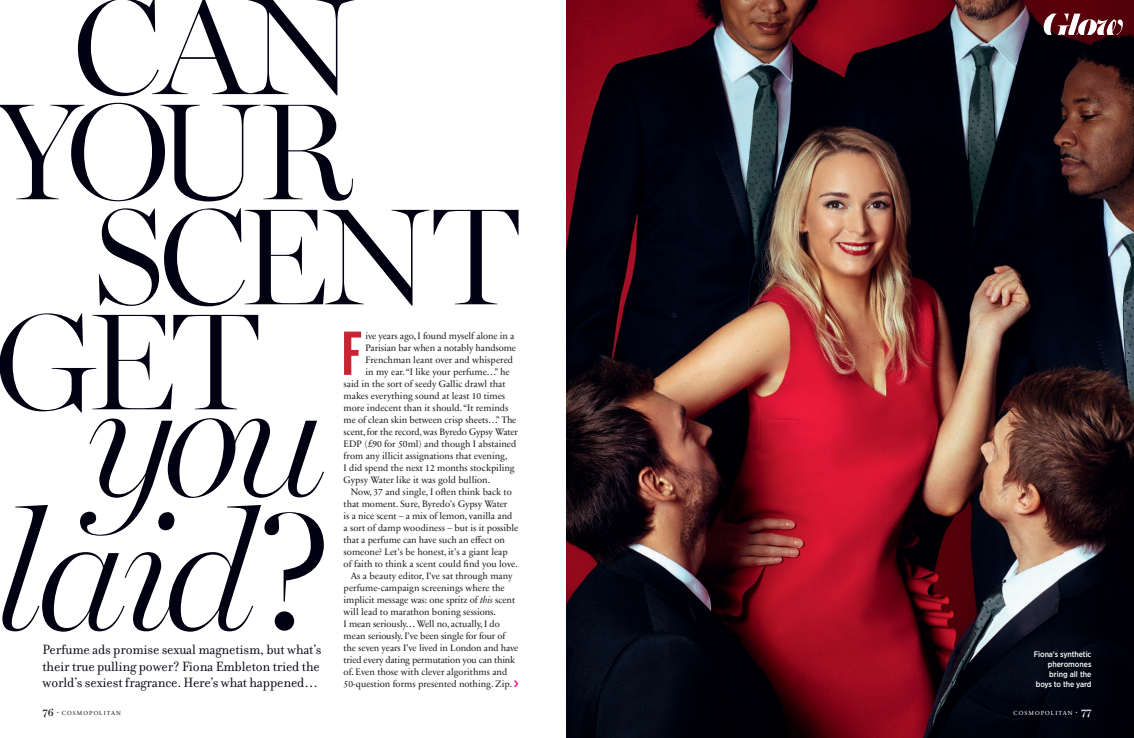
<style>
.page{position:relative;width:1134px;height:738px;background:#fff}
.page>*{position:absolute;margin:0;border:0;box-sizing:border-box;transform-origin:0 0}
.t1{font:italic 300 167.7px/133.7px "Miller Banner";letter-spacing:-.05em;color:#010111;text-align:center}
.t2{font:300 138px/105px "Miller Banner";letter-spacing:-.04em;color:#010111;text-align:center}
.t3{font:700 63.7px "Giorgio Sans";color:#c82434}
.t4{font:14.5px/16.5px "Filosofia OT";letter-spacing:-.01em;color:#010111;text-align:justify}
.t5{font:9.5px "Sabon Next LT Pro";color:#231f20}
.t6{font:9.5px "Sabon Next LT Pro";letter-spacing:-.02em;color:#231f20}
.t7{font:500 8px/10px "Gotham Narrow";letter-spacing:-.01em;color:#fff;text-align:right}
.t8{font:6px "Sabon Next LT Pro";letter-spacing:.17em;color:#fff}
.t9{font:6px "Sabon Next LT Pro";letter-spacing:.17em;color:#231f20}
.s1{font-style:normal}
.s2{font-family:"Miller Display";font-weight:600;font-size:10.5px}
.s3{font-family:"Miller Banner";font-weight:900}
.s4{font-style:italic}
</style>
<div class="page">
<img style="left:567px;top:0;width:567px;height:737px">
<svg style="left:1044px;top:14px;width:79px;height:21px"></svg>
<h2 class="t2" style="left:-1px;top:-8px;width:356px">CAN<br>YOUR</h2>
<h2 class="t2" style="left:92px;top:202px;width:429px">SCENT</h2>
<h2 class="t2" style="left:-6px;top:307px;width:266px">GET</h2>
<h1 class="t1" style="left:-4px;top:370px;width:337px">you laid<span class="s1">?</span></h1>
<h3 class="t4" style="left:43px;top:641px;width:280px">Perfume ads promise sexual magnetism, but what’s their true pulling power? Fiona Embleton tried the world’s sexiest fragrance. Here’s what happened…</h3>
<p class="t9" style="left:43px;top:707px;width:80px"><span class="s2">76</span> <span class="s3">·</span> COSMOPOLITAN</p>
<h3 class="t3" style="left:342px;top:321px;width:21px">F</h3>
<p class="t5" style="left:365px;top:328px;width:151px">ive years ago, I found myself alone in a</p>
<p class="t5" style="left:365px;top:340px;width:152px">Parisian bar when a notably handsome</p>
<p class="t5" style="left:365px;top:352px;width:149px">Frenchman leant over and whispered</p>
<p class="t5" style="left:365px;top:364px;width:146px">in my ear. “I like your perfume…” he</p>
<p class="t5" style="left:344px;top:376px;width:163px">said in the sort of seedy Gallic drawl that</p>
<p class="t5" style="left:344px;top:388px;width:163px">makes everything sound at least 10 times</p>
<p class="t5" style="left:344px;top:400px;width:166px">more indecent than it should. “It reminds</p>
<p class="t5" style="left:344px;top:412px;width:174px">me of clean skin between crisp sheets…” The</p>
<p class="t5" style="left:344px;top:424px;width:176px">scent, for the record, was Byredo Gypsy Water</p>
<p class="t5" style="left:344px;top:436px;width:174px">EDP (£90 for 50ml) and though I abstained</p>
<p class="t5" style="left:344px;top:448px;width:165px">from any illicit assignations that evening,</p>
<p class="t5" style="left:344px;top:460px;width:173px">I did spend the next 12 months stockpiling</p>
<p class="t5" style="left:344px;top:472px;width:148px">Gypsy Water like it was gold bullion.</p>
<p class="t5" style="left:351px;top:484px;width:163px">Now, 37 and single, I often think back to</p>
<p class="t5" style="left:344px;top:496px;width:165px">that moment. Sure, Byredo’s Gypsy Water</p>
<p class="t5" style="left:344px;top:508px;width:170px">is a nice scent – a mix of lemon, vanilla and</p>
<p class="t5" style="left:344px;top:520px;width:176px">a sort of damp woodiness – but is it possible</p>
<p class="t5" style="left:344px;top:532px;width:163px">that a perfume can have such an effect on</p>
<p class="t5" style="left:344px;top:544px;width:166px">someone? Let’s be honest, it’s a giant leap</p>
<p class="t5" style="left:344px;top:556px;width:176px">of faith to think a scent could find you love.</p>
<p class="t5" style="left:351px;top:568px;width:163px">As a beauty editor, I’ve sat through many</p>
<p class="t5" style="left:344px;top:580px;width:163px">perfume-campaign screenings where the</p>
<p class="t5" style="left:344px;top:592px;width:173px">implicit message was: one spritz of <span class="s4">this</span> scent</p>
<p class="t5" style="left:344px;top:604px;width:154px">will lead to marathon boning sessions.</p>
<p class="t5" style="left:344px;top:616px;width:158px">I mean seriously… Well no, actually, I do</p>
<p class="t5" style="left:344px;top:628px;width:163px">mean seriously. I’ve been single for four of</p>
<p class="t5" style="left:344px;top:640px;width:176px">the seven years I’ve lived in London and have</p>
<p class="t6" style="left:344px;top:652px;width:173px">tried every dating permutation you can think</p>
<p class="t5" style="left:344px;top:664px;width:165px">of. Even those with clever algorithms and</p>
<p class="t5" style="left:344px;top:676px;width:170px">50-question forms presented nothing. Zip.</p>
<p class="t7" style="left:1034px;top:648px;width:59px">Fiona’s synthetic pheromones bring all the boys to the yard</p>
<p class="t8" style="left:1013px;top:707px;width:79px">COSMOPOLITAN <span class="s3">·</span> <span class="s2">77</span></p>
</div>
